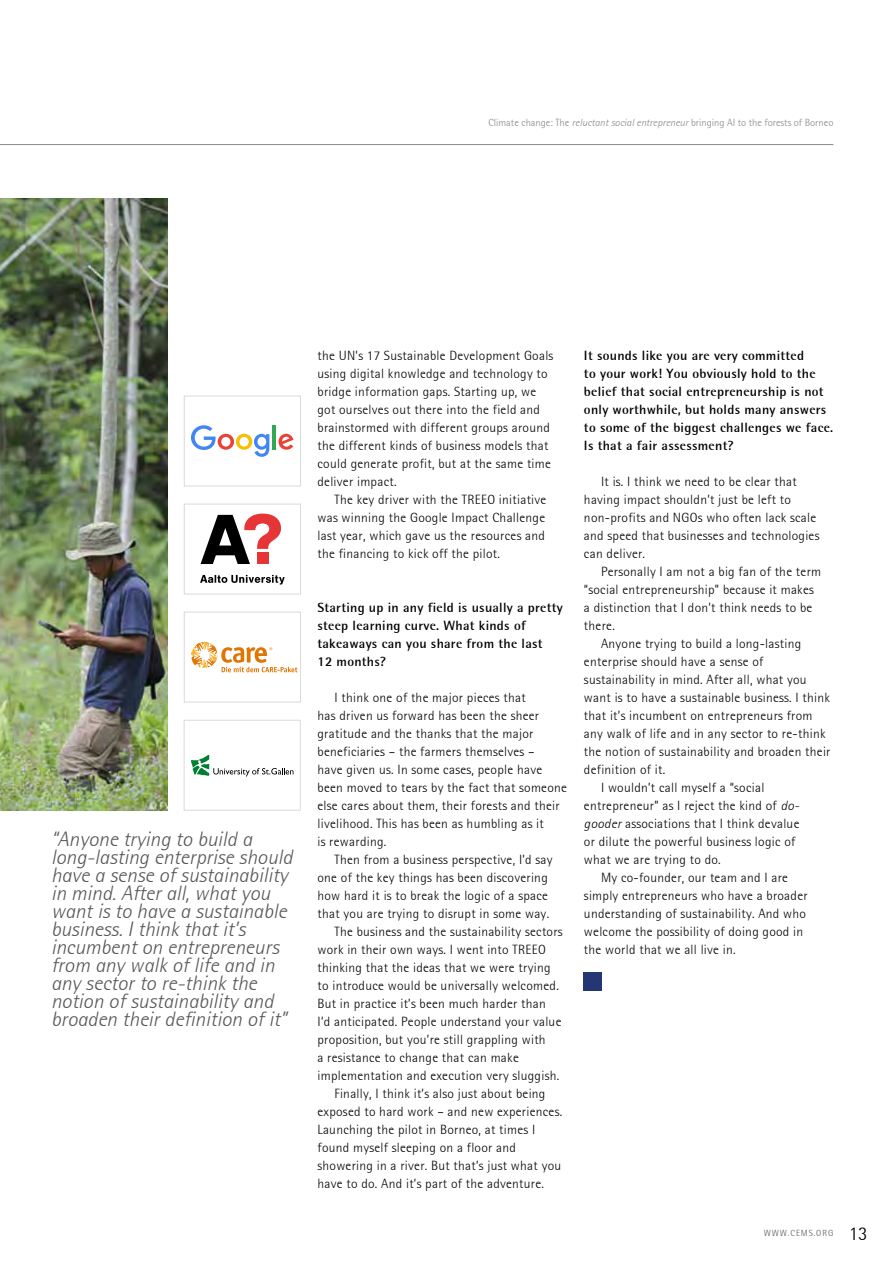
<style>
.page{position:relative;width:893px;height:1263px;background:#fff}
.page>*{position:absolute;margin:0;border:0;box-sizing:border-box;transform-origin:0 0}
.t1{font:italic 300 21px/18px "Rotis Semi Sans";color:#575756}
.t2{font:300 13.5px/18px "Rotis Semi Sans";letter-spacing:.02em;color:#000}
.t3{font:700 13.5px/18px "Rotis Semi Sans";letter-spacing:.02em;color:#000}
.t4{font:300 10.5px "Rotis Semi Sans";color:#878787}
.t5{font:300 9px "Rotis Semi Sans";letter-spacing:.1em;color:#575756}
.s1{font-style:italic}
.s2{font-size:19.5px;color:#000}
</style>
<div class="page">
<hr style="left:0;top:144px;width:833px;height:1px;background:#878787">
<img style="left:0;top:198px;width:167px;height:612px">
<div style="left:584px;top:972px;width:18px;height:18px;background:#243673"></div>
<svg style="left:191px;top:642px;width:106px;height:30px"></svg>
<div style="left:184px;top:612px;width:117px;height:90px;border:1px solid #dadada"></div>
<svg style="left:200px;top:575px;width:85px;height:9px"></svg>
<svg style="left:201px;top:514px;width:80px;height:50px"></svg>
<div style="left:257px;top:553px;width:11px;height:11px;background:#e73436"></div>
<div style="left:184px;top:504px;width:117px;height:90px;border:1px solid #dadada"></div>
<div style="left:184px;top:396px;width:117px;height:90px;border:1px solid #dadada"></div>
<div style="left:184px;top:720px;width:116px;height:90px;border:1px solid #dadada"></div>
<svg style="left:191px;top:755px;width:102px;height:21px"></svg>
<svg style="left:191px;top:425px;width:78px;height:32px"></svg>
<hr style="left:272px;top:426px;width:4px;height:24px;background:#33a854">
<svg style="left:278px;top:434px;width:15px;height:16px"></svg>
<p class="t4" style="left:488px;top:116px;width:346px">Climate change: The <span class="s1">reluctant social entrepreneur</span> bringing AI to the forests of Borneo</p>
<p class="t1" style="left:51px;top:830px;width:243px">“Anyone trying to build a long-lasting enterprise should have a sense of sustainability in mind. After all, what you want is to have a sustainable business. I think that it’s incumbent on entrepreneurs from any walk of life and in any sector to re-think the notion of sustainability and broaden their definition of it”</p>
<p class="t2" style="left:317px;top:346px;width:237px">the UN’s 17 Sustainable Development Goals using digital knowledge and technology to bridge information gaps. Starting up, we got ourselves out there into the field and brainstormed with different groups around the different kinds of business models that could generate profit, but at the same time deliver impact.</p>
<p class="t2" style="left:317px;top:490px;width:230px;text-align:justify;text-indent:17px">The key driver with the TREEO initiative was winning the Google Impact Challenge last year, which gave us the resources and the financing to kick off the pilot.</p>
<p class="t3" style="left:317px;top:598px;width:247px">Starting up in any field is usually a pretty steep learning curve. What kinds of takeaways can you share from the last<br>12 months?</p>
<p class="t2" style="left:317px;top:688px;width:251px;text-indent:17px">I think one of the major pieces that<br>has driven us forward has been the sheer gratitude and the thanks that the major beneficiaries – the farmers themselves –<br>have given us. In some cases, people have been moved to tears by the fact that someone else cares about them, their forests and their livelihood. This has been as humbling as it<br>is rewarding.</p>
<p class="t2" style="left:334px;top:850px;width:220px">Then from a business perspective, I’d say</p>
<p class="t2" style="left:317px;top:868px;width:232px">one of the key things has been discovering</p>
<p class="t2" style="left:317px;top:886px;width:232px">how hard it is to break the logic of a space</p>
<p class="t2" style="left:317px;top:904px;width:233px">that you are trying to disrupt in some way.</p>
<p class="t2" style="left:334px;top:922px;width:230px">The business and the sustainability sectors</p>
<p class="t2" style="left:317px;top:940px;width:230px">work in their own ways. I went into TREEO</p>
<p class="t2" style="left:317px;top:958px;width:235px">thinking that the ideas that we were trying</p>
<p class="t2" style="left:317px;top:976px;width:243px">to introduce would be universally welcomed.</p>
<p class="t2" style="left:317px;top:994px;width:230px">But in practice it’s been much harder than</p>
<p class="t2" style="left:317px;top:1012px;width:245px">I’d anticipated. People understand your value</p>
<p class="t2" style="left:317px;top:1030px;width:230px">proposition, but you’re still grappling with</p>
<p class="t2" style="left:317px;top:1048px;width:203px">a resistance to change that can make</p>
<p class="t2" style="left:317px;top:1066px;width:243px">implementation and execution very sluggish.</p>
<p class="t2" style="left:334px;top:1084px;width:212px">Finally, I think it’s also just about being</p>
<p class="t2" style="left:317px;top:1102px;width:246px">exposed to hard work – and new experiences.</p>
<p class="t2" style="left:317px;top:1120px;width:219px">Launching the pilot in Borneo, at times I</p>
<p class="t2" style="left:317px;top:1138px;width:200px">found myself sleeping on a floor and</p>
<p class="t2" style="left:317px;top:1156px;width:245px">showering in a river. But that’s just what you</p>
<p class="t2" style="left:317px;top:1174px;width:228px">have to do. And it’s part of the adventure.</p>
<p class="t3" style="left:584px;top:346px;width:251px">It sounds like you are very committed<br>to your work! You obviously hold to the belief that social entrepreneurship is not only worthwhile, but holds many answers to some of the biggest challenges we face.<br>Is that a fair assessment?</p>
<p class="t2" style="left:584px;top:472px;width:237px;text-indent:17px">It is. I think we need to be clear that having impact shouldn’t just be left to non-profits and NGOs who often lack scale and speed that businesses and technologies can deliver.</p>
<p class="t2" style="left:584px;top:562px;width:239px;text-indent:17px">Personally I am not a big fan of the term “social entrepreneurship” because it makes a distinction that I don’t think needs to be there.</p>
<p class="t2" style="left:601px;top:634px;width:202px">Anyone trying to build a long-lasting</p>
<p class="t2" style="left:584px;top:652px;width:181px">enterprise should have a sense of</p>
<p class="t2" style="left:584px;top:670px;width:224px">sustainability in mind. After all, what you</p>
<p class="t2" style="left:584px;top:688px;width:247px">want is to have a sustainable business. I think</p>
<p class="t2" style="left:584px;top:706px;width:230px">that it’s incumbent on entrepreneurs from</p>
<p class="t2" style="left:584px;top:724px;width:243px">any walk of life and in any sector to re-think</p>
<p class="t2" style="left:584px;top:742px;width:248px">the notion of sustainability and broaden their</p>
<p class="t2" style="left:584px;top:760px;width:83px">definition of it.</p>
<p class="t2" style="left:601px;top:778px;width:165px">I wouldn’t call myself a “social</p>
<p class="t2" style="left:584px;top:796px;width:217px">entrepreneur” as I reject the kind of <span class="s1">do-</span></p>
<p class="t2" style="left:584px;top:814px;width:217px"><span class="s1">gooder</span> associations that I think devalue</p>
<p class="t2" style="left:584px;top:832px;width:213px">or dilute the powerful business logic of</p>
<p class="t2" style="left:584px;top:850px;width:138px">what we are trying to do.</p>
<p class="t2" style="left:601px;top:868px;width:189px">My co-founder, our team and I are</p>
<p class="t2" style="left:584px;top:886px;width:225px">simply entrepreneurs who have a broader</p>
<p class="t2" style="left:584px;top:904px;width:224px">understanding of sustainability. And who</p>
<p class="t2" style="left:584px;top:922px;width:221px">welcome the possibility of doing good in</p>
<p class="t2" style="left:584px;top:940px;width:153px">the world that we all live in.</p>
<p class="t5" style="left:764px;top:1228px;width:105px">WWW.CEMS.ORG <span class="s2">13</span></p>
</div>
